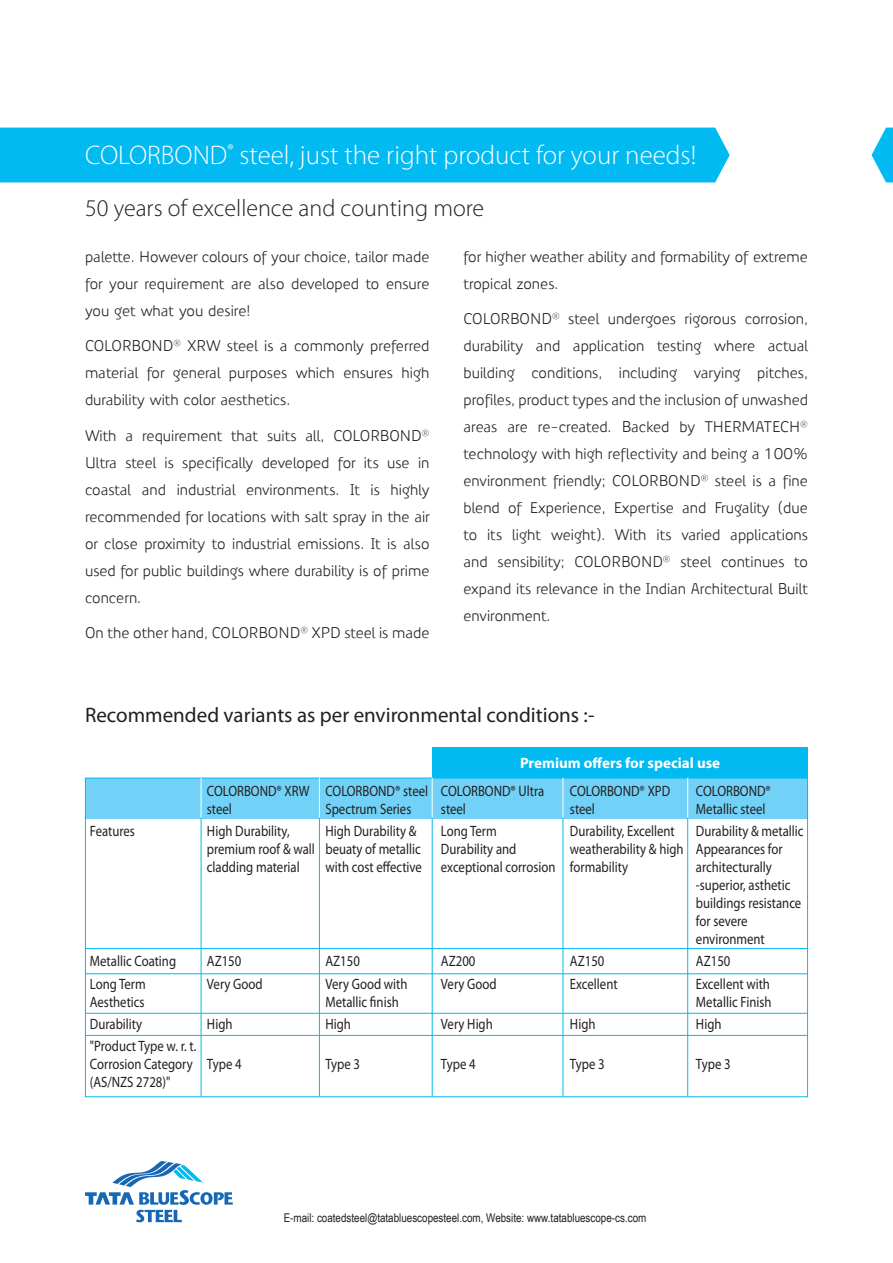
<style>
.page{position:relative;width:893px;height:1263px;background:#fff}
.page>*{position:absolute;margin:0;border:0;box-sizing:border-box;transform-origin:0 0}
.t1{font:300 27px "Myriad Pro";color:#fff}
.t2{font:300 24px "Myriad Pro";color:#231f20}
.t3{font:21px "Myriad Pro";color:#231f20}
.t4{font:15px/27px "Precious Sans";color:#231f20;text-align:justify}
.t5{font:15px "Myriad Pro";color:#231f20;scale:.85 1}
.t6{font:700 15px "Myriad Pro";color:#fff}
.t7{font:12px "Arial Narrow";color:#231f20}
</style>
<div class="page">
<svg style="left:85px;top:1161px;width:148px;height:61px"></svg>
<div style="left:432px;top:747px;width:376px;height:31px;background:#00baf1"></div>
<div style="left:85px;top:778px;width:723px;height:40px;background:#72d1f6"></div>
<hr style="left:201px;top:818px;width:1px;height:278px;background:#00baf1">
<hr style="left:319px;top:818px;width:1px;height:278px;background:#00baf1">
<hr style="left:432px;top:818px;width:1px;height:278px;background:#00baf1">
<hr style="left:563px;top:818px;width:1px;height:278px;background:#00baf1">
<hr style="left:687px;top:818px;width:1px;height:278px;background:#00baf1">
<hr style="left:85px;top:973px;width:723px;height:1px;background:#00baf1">
<hr style="left:85px;top:1013px;width:723px;height:1px;background:#00baf1">
<hr style="left:85px;top:1035px;width:723px;height:1px;background:#00baf1">
<hr style="left:85px;top:948px;width:723px;height:1px;background:#00baf1">
<hr style="left:201px;top:778px;width:1px;height:40px;background:#fff">
<hr style="left:319px;top:778px;width:1px;height:40px;background:#fff">
<hr style="left:432px;top:778px;width:1px;height:40px;background:#fff">
<hr style="left:563px;top:778px;width:1px;height:40px;background:#fff">
<hr style="left:687px;top:778px;width:1px;height:40px;background:#fff">
<div style="left:0;top:128px;width:730px;height:54px;background:#00baf1"></div>
<svg style="left:871px;top:128px;width:22px;height:54px"></svg>
<p class="t1" style="left:85px;top:140px;width:613px">COLORBOND<sup>®</sup> steel, just the right product for your needs!</p>
<p class="t2" style="left:85px;top:194px;width:401px">50 years of excellence and counting more</p>
<p class="t4" style="left:85px;top:243px;width:346px">palette. However colours of your choice, tailor made for your requirement are also developed to ensure you get what you desire!</p>
<p class="t4" style="left:85px;top:332px;width:346px">COLORBOND<sup>®</sup> XRW steel is a commonly preferred material for general purposes which ensures high durability with color aesthetics.</p>
<p class="t4" style="left:85px;top:422px;width:346px">With a requirement that suits all, COLORBOND<sup>® </sup>Ultra steel is specifically developed for its use in coastal and industrial environments. It is highly recommended for locations with salt spray in the air or close proximity to industrial emissions. It is also used for public buildings where durability is of prime concern.</p>
<p class="t4" style="left:85px;top:619px;width:346px">On the other hand, COLORBOND<sup>®</sup> XPD steel is made</p>
<p class="t4" style="left:463px;top:243px;width:346px">for higher weather ability and formability of extreme tropical zones.</p>
<p class="t4" style="left:463px;top:305px;width:346px">COLORBOND<sup>®</sup> steel undergoes rigorous corrosion, durability and application testing where actual building conditions, including varying pitches, profiles, product types and the inclusion of unwashed areas are re-created. Backed by THERMATECH<sup>® </sup>technology with high reflectivity and being a 100% environment friendly; COLORBOND<sup>®</sup> steel is a fine blend of Experience, Expertise and Frugality (due to its light weight). With its varied applications and sensibility; COLORBOND<sup>®</sup> steel continues to expand its relevance in the Indian Architectural Built environment.</p>
<p class="t3" style="left:85px;top:702px;width:511px">Recommended variants as per environmental conditions :-</p>
<p class="t6" style="left:520px;top:753px;width:202px">Premium offers for special use</p>
<p class="t5" style="left:207px;top:781px;width:398px">COLORBOND® XRW COLORBOND® steel COLORBOND® Ultra</p>
<p class="t5" style="left:570px;top:781px;width:119px">COLORBOND® XPD</p>
<p class="t5" style="left:696px;top:781px;width:90px">COLORBOND®</p>
<p class="t5" style="left:207px;top:799px;width:31px">steel</p>
<p class="t5" style="left:325px;top:799px;width:103px">Spectrum Series</p>
<p class="t5" style="left:441px;top:799px;width:31px">steel</p>
<p class="t5" style="left:570px;top:799px;width:31px">steel</p>
<p class="t5" style="left:696px;top:799px;width:83px">Metallic steel</p>
<p class="t5" style="left:90px;top:822px;width:54px">Features</p>
<p class="t5" style="left:207px;top:822px;width:99px">High Durability,</p>
<p class="t5" style="left:325px;top:822px;width:109px">High Durability &amp;</p>
<p class="t5" style="left:441px;top:822px;width:67px">Long Term</p>
<p class="t5" style="left:570px;top:822px;width:125px">Durability, Excellent</p>
<p class="t5" style="left:696px;top:822px;width:128px">Durability &amp; metallic</p>
<p class="t5" style="left:207px;top:840px;width:253px">premium roof &amp; wall beuaty of metallic</p>
<p class="t5" style="left:441px;top:840px;width:90px">Durability and</p>
<p class="t5" style="left:570px;top:840px;width:252px">weatherability &amp; high Appearances for</p>
<p class="t5" style="left:207px;top:858px;width:111px">cladding material</p>
<p class="t5" style="left:325px;top:858px;width:115px">with cost effective</p>
<p class="t5" style="left:441px;top:858px;width:222px">exceptional corrosion formability</p>
<p class="t5" style="left:696px;top:858px;width:91px">architecturally</p>
<p class="t5" style="left:696px;top:876px;width:113px">-superior, asthetic</p>
<p class="t5" style="left:696px;top:894px;width:125px">buildings resistance</p>
<p class="t5" style="left:696px;top:912px;width:62px">for severe</p>
<p class="t5" style="left:696px;top:930px;width:82px">environment</p>
<p class="t5" style="left:90px;top:952px;width:103px">Metallic Coating</p>
<p class="t5" style="left:207px;top:952px;width:42px">AZ150</p>
<p class="t5" style="left:325px;top:952px;width:42px">AZ150</p>
<p class="t5" style="left:441px;top:952px;width:42px">AZ200</p>
<p class="t5" style="left:570px;top:952px;width:42px">AZ150</p>
<p class="t5" style="left:696px;top:952px;width:42px">AZ150</p>
<p class="t5" style="left:90px;top:974px;width:67px">Long Term</p>
<p class="t5" style="left:207px;top:974px;width:67px">Very Good</p>
<p class="t5" style="left:325px;top:974px;width:98px">Very Good with</p>
<p class="t5" style="left:441px;top:974px;width:67px">Very Good</p>
<p class="t5" style="left:570px;top:974px;width:58px">Excellent</p>
<p class="t5" style="left:696px;top:974px;width:89px">Excellent with</p>
<p class="t5" style="left:90px;top:992px;width:66px">Aesthetics</p>
<p class="t5" style="left:325px;top:992px;width:88px">Metallic finish</p>
<p class="t5" style="left:696px;top:992px;width:90px">Metallic Finish</p>
<p class="t5" style="left:90px;top:1014px;width:63px">Durability</p>
<p class="t5" style="left:207px;top:1014px;width:32px">High</p>
<p class="t5" style="left:325px;top:1014px;width:32px">High</p>
<p class="t5" style="left:441px;top:1014px;width:63px">Very High</p>
<p class="t5" style="left:570px;top:1014px;width:32px">High</p>
<p class="t5" style="left:696px;top:1014px;width:32px">High</p>
<p class="t5" style="left:90px;top:1037px;width:127px">"Product Type w. r. t.</p>
<p class="t5" style="left:90px;top:1055px;width:180px">Corrosion Category Type 4</p>
<p class="t5" style="left:325px;top:1055px;width:42px">Type 3</p>
<p class="t5" style="left:441px;top:1055px;width:42px">Type 4</p>
<p class="t5" style="left:570px;top:1055px;width:42px">Type 3</p>
<p class="t5" style="left:696px;top:1055px;width:42px">Type 3</p>
<p class="t5" style="left:90px;top:1073px;width:96px">(AS/NZS 2728)"</p>
<p class="t7" style="left:284px;top:1211px;width:364px">E-mail: coatedsteel@tatabluescopesteel.com, Website: www.tatabluescope-cs.com</p>
</div>
